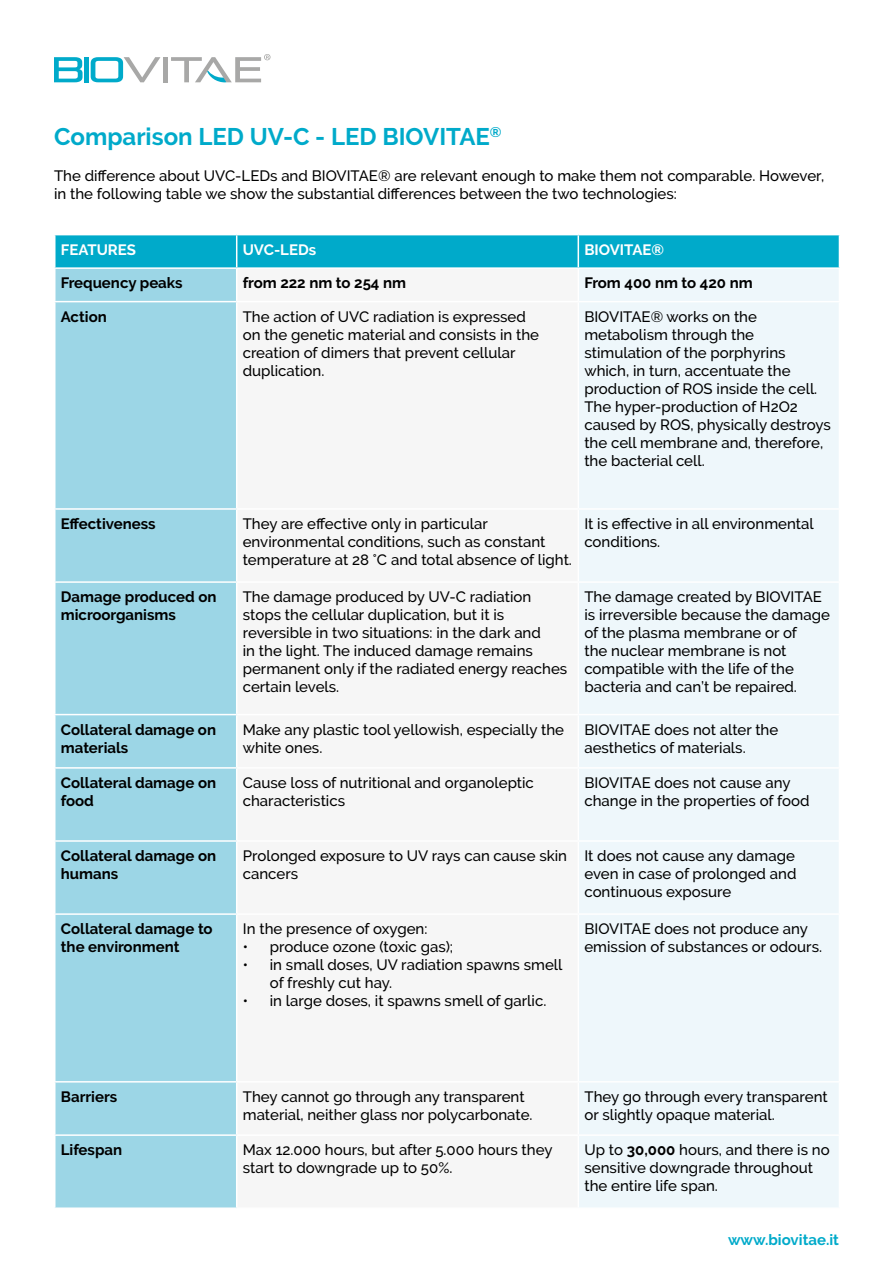
<style>
.page{position:relative;width:893px;height:1263px;background:#fff}
.page>*{position:absolute;margin:0;border:0;box-sizing:border-box;transform-origin:0 0}
.t1{font:700 24px "Raleway";color:#00aaca}
.t2{font:500 15px/18px "Raleway";color:#000}
.t3{font:700 15px/18px "Raleway";color:#000}
.t4{font:700 15px "Raleway";color:#fff}
.t5{font:700 15px "Raleway";color:#00aaca}
.s1{font-weight:700}
</style>
<div class="page">
<div style="left:56px;top:235px;width:783px;height:32px;background:#00aaca"></div>
<div style="left:56px;top:269px;width:180px;height:938px;background:#9cd6e6"></div>
<div style="left:579px;top:269px;width:260px;height:938px;background:#eef7fb"></div>
<hr style="left:236px;top:235px;width:1px;height:32px;background:#fff">
<hr style="left:578px;top:235px;width:1px;height:32px;background:#fff">
<hr style="left:54px;top:301px;width:183px;height:1px;background:#fff">
<hr style="left:54px;top:508px;width:183px;height:2px;background:#fff">
<hr style="left:54px;top:581px;width:183px;height:2px;background:#fff">
<hr style="left:54px;top:714px;width:183px;height:1px;background:#fff">
<hr style="left:54px;top:767px;width:183px;height:2px;background:#fff">
<hr style="left:54px;top:840px;width:183px;height:2px;background:#fff">
<hr style="left:54px;top:913px;width:183px;height:2px;background:#fff">
<hr style="left:54px;top:1081px;width:183px;height:1px;background:#fff">
<hr style="left:54px;top:1134px;width:183px;height:2px;background:#fff">
<hr style="left:578px;top:301px;width:262px;height:1px;background:#fff">
<hr style="left:578px;top:508px;width:262px;height:2px;background:#fff">
<hr style="left:578px;top:581px;width:262px;height:2px;background:#fff">
<hr style="left:578px;top:714px;width:262px;height:1px;background:#fff">
<hr style="left:578px;top:767px;width:262px;height:2px;background:#fff">
<hr style="left:578px;top:840px;width:262px;height:2px;background:#fff">
<hr style="left:578px;top:913px;width:262px;height:2px;background:#fff">
<hr style="left:578px;top:1081px;width:262px;height:1px;background:#fff">
<hr style="left:578px;top:1134px;width:262px;height:2px;background:#fff">
<svg style="left:54px;top:57px;width:29px;height:25px"></svg>
<div style="left:84px;top:57px;width:5px;height:25px;background:#00aaca"></div>
<svg style="left:91px;top:57px;width:69px;height:25px"></svg>
<div style="left:163px;top:57px;width:5px;height:25px;background:#a8a8a7"></div>
<svg style="left:171px;top:54px;width:99px;height:28px"></svg>
<h1 class="t1" style="left:54px;top:122px;width:449px">Comparison LED UV-C - LED BIOVITAE<sup>®</sup></h1>
<p class="t2" style="left:54px;top:166px;width:772px">The difference about UVC-LEDs and BIOVITAE® are relevant enough to make them not comparable. However, in the following table we show the substantial differences between the two technologies:</p>
<p class="t4" style="left:61px;top:241px;width:77px">Features</p>
<p class="t4" style="left:243px;top:241px;width:75px">UVC-LEDs</p>
<p class="t4" style="left:584px;top:241px;width:81px">BIOVITAE®</p>
<p class="t3" style="left:61px;top:274px;width:123px">Frequency peaks</p>
<p class="t3" style="left:243px;top:274px;width:165px">from 222 nm to 254 nm</p>
<p class="t3" style="left:584px;top:274px;width:170px">From 400 nm to 420 nm</p>
<p class="t3" style="left:61px;top:307px;width:48px">Action</p>
<p class="t2" style="left:243px;top:307px;width:298px">The action of UVC radiation is expressed on the genetic material and consists in the creation of dimers that prevent cellular duplication.</p>
<p class="t2" style="left:584px;top:307px;width:248px">BIOVITAE® works on the metabolism through the stimulation of the porphyrins which, in turn, accentuate the production of ROS inside the cell.<br>The hyper-production of H2O2 caused by ROS, physically destroys the cell membrane and, therefore, the bacterial cell.</p>
<p class="t3" style="left:61px;top:515px;width:96px">Effectiveness</p>
<p class="t2" style="left:243px;top:515px;width:331px">They are effective only in particular environmental conditions, such as constant temperature at 28 °C and total absence of light.</p>
<p class="t2" style="left:584px;top:515px;width:231px">It is effective in all environmental conditions.</p>
<p class="t3" style="left:61px;top:588px;width:157px">Damage produced on microorganisms</p>
<p class="t2" style="left:243px;top:588px;width:326px">The damage produced by UV-C radiation stops the cellular duplication, but it is reversible in two situations: in the dark and<br>in the light. The induced damage remains permanent only if the radiated energy reaches certain levels.</p>
<p class="t2" style="left:584px;top:588px;width:247px">The damage created by BIOVITAE is irreversible because the damage of the plasma membrane or of<br>the nuclear membrane is not compatible with the life of the bacteria and can’t be repaired.</p>
<p class="t3" style="left:61px;top:720px;width:157px">Collateral damage on materials</p>
<p class="t2" style="left:243px;top:720px;width:323px">Make any plastic tool yellowish, especially the white ones.</p>
<p class="t2" style="left:584px;top:720px;width:195px">BIOVITAE does not alter the aesthetics of materials.</p>
<p class="t3" style="left:61px;top:774px;width:157px">Collateral damage on food</p>
<p class="t2" style="left:243px;top:774px;width:293px">Cause loss of nutritional and organoleptic characteristics</p>
<p class="t2" style="left:584px;top:774px;width:227px">BIOVITAE does not cause any change in the properties of food</p>
<p class="t3" style="left:61px;top:847px;width:157px">Collateral damage on humans</p>
<p class="t2" style="left:243px;top:847px;width:326px">Prolonged exposure to UV rays can cause skin cancers</p>
<p class="t2" style="left:584px;top:847px;width:213px;text-align:justify">It does not cause any damage even in case of prolonged and continuous exposure</p>
<p class="t3" style="left:61px;top:920px;width:153px">Collateral damage to the environment</p>
<p class="t2" style="left:243px;top:920px;width:186px">In the presence of oxygen:</p>
<p class="t2" style="left:584px;top:920px;width:239px">BIOVITAE does not produce any emission of substances or odours.</p>
<p class="t2" style="left:243px;top:938px;width:212px">• produce ozone (toxic gas);</p>
<p class="t2" style="left:270px;top:956px;width:294px;text-indent:-27px">• in small doses, UV radiation spawns smell of freshly cut hay.</p>
<p class="t2" style="left:243px;top:992px;width:305px">• in large doses, it spawns smell of garlic.</p>
<p class="t3" style="left:61px;top:1088px;width:58px">Barriers</p>
<p class="t2" style="left:243px;top:1087px;width:291px">They cannot go through any transparent material, neither glass nor polycarbonate.</p>
<p class="t2" style="left:584px;top:1087px;width:245px">They go through every transparent or slightly opaque material.</p>
<p class="t3" style="left:61px;top:1141px;width:63px">Lifespan</p>
<p class="t2" style="left:243px;top:1141px;width:311px">Max 12.000 hours, but after 5.000 hours they start to downgrade up to 50%.</p>
<p class="t2" style="left:584px;top:1141px;width:247px">Up to <span class="s1">30,000</span> hours, and there is no sensitive downgrade throughout the entire life span.</p>
<p class="t5" style="left:728px;top:1231px;width:112px">www.biovitae.it</p>
</div>
